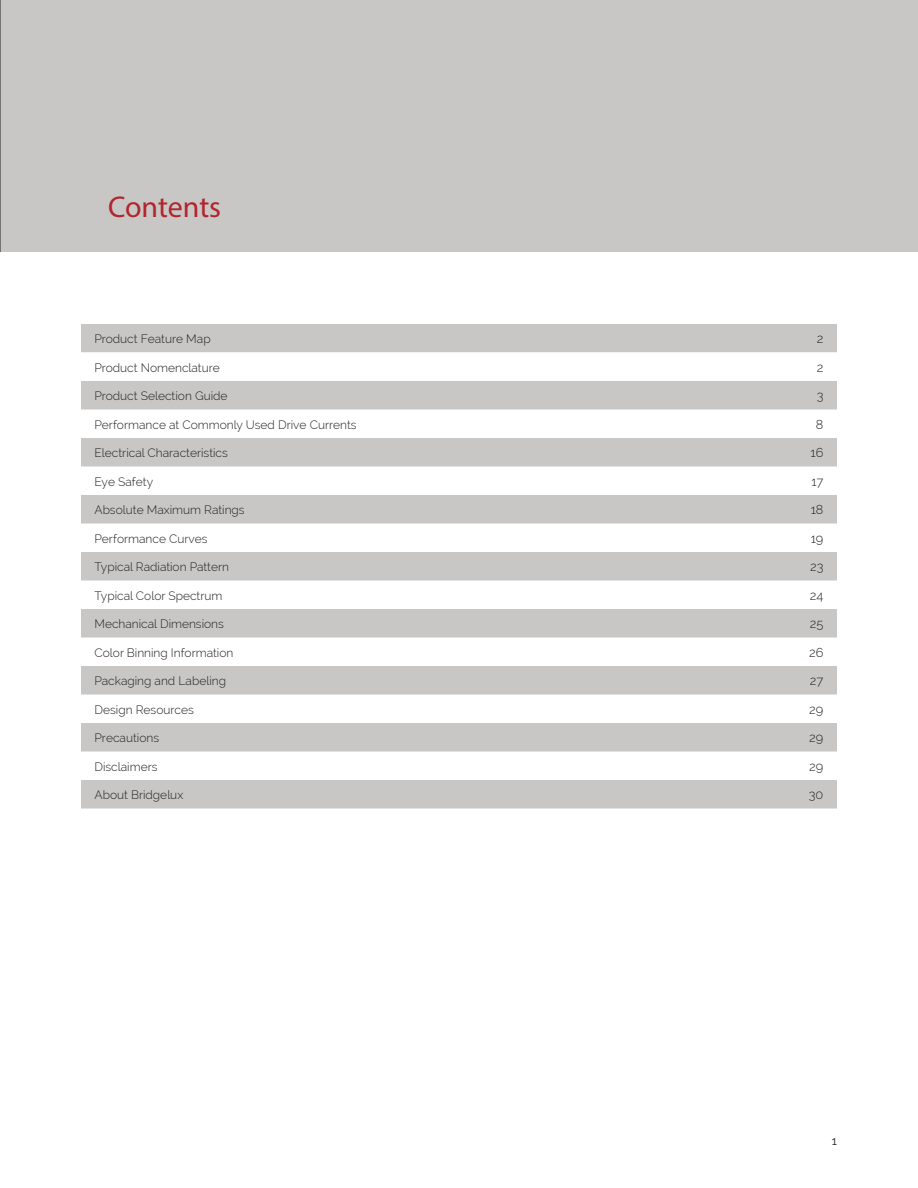
<style>
.page{position:relative;width:918px;height:1188px;background:#fff}
.page>*{position:absolute;margin:0;border:0;box-sizing:border-box;transform-origin:0 0}
.t1{font:30px "Myriad Pro";letter-spacing:-.005em;color:#b1262c}
.t2{font:300 12.75px "Raleway";color:#231f20}
.t3{font:300 12px "Raleway";color:#231f20}
.t4{font:12px "Raleway";color:#231f20}
</style>
<div class="page">
<div style="left:0;top:0;width:918px;height:252px;background:#c8c7c6"></div>
<div style="left:81px;top:324px;width:756px;height:28px;background:#c8c7c6"></div>
<svg style="left:81px;top:381px;width:756px;height:427px;fill:#c8c7c6"></svg>
<h1 class="t1" style="left:108px;top:196px;width:115px">Contents</h1>
<p class="t3" style="left:94px;top:332px;width:118px">Product Feature Map</p>
<p class="t2" style="left:817px;top:332px;width:8px">2</p>
<p class="t3" style="left:94px;top:363px;width:127px">Product Nomenclature</p>
<p class="t2" style="left:817px;top:360px;width:8px">2</p>
<p class="t3" style="left:94px;top:389px;width:135px">Product Selection Guide</p>
<p class="t2" style="left:817px;top:389px;width:8px">3</p>
<p class="t3" style="left:94px;top:417px;width:264px">Performance at Commonly Used Drive Currents</p>
<p class="t2" style="left:816px;top:417px;width:9px">8</p>
<p class="t3" style="left:94px;top:448px;width:135px">Electrical Characteristics</p>
<p class="t2" style="left:811px;top:446px;width:14px">16</p>
<p class="t3" style="left:94px;top:477px;width:60px">Eye Safety</p>
<p class="t2" style="left:811px;top:474px;width:14px">17</p>
<p class="t3" style="left:94px;top:503px;width:152px">Absolute Maximum Ratings</p>
<p class="t2" style="left:811px;top:503px;width:14px">18</p>
<p class="t3" style="left:94px;top:534px;width:115px">Performance Curves</p>
<p class="t2" style="left:811px;top:531px;width:14px">19</p>
<p class="t3" style="left:94px;top:560px;width:136px">Typical Radiation Pattern</p>
<p class="t2" style="left:810px;top:560px;width:15px">23</p>
<p class="t3" style="left:94px;top:591px;width:130px">Typical Color Spectrum</p>
<p class="t2" style="left:810px;top:588px;width:15px">24</p>
<p class="t3" style="left:94px;top:617px;width:131px">Mechanical Dimensions</p>
<p class="t2" style="left:810px;top:617px;width:15px">25</p>
<p class="t3" style="left:94px;top:645px;width:140px">Color Binning Information</p>
<p class="t2" style="left:809px;top:645px;width:16px">26</p>
<p class="t3" style="left:94px;top:676px;width:133px">Packaging and Labeling</p>
<p class="t2" style="left:810px;top:674px;width:15px">27</p>
<p class="t3" style="left:94px;top:702px;width:101px">Design Resources</p>
<p class="t2" style="left:809px;top:702px;width:16px">29</p>
<p class="t3" style="left:94px;top:733px;width:66px">Precautions</p>
<p class="t2" style="left:809px;top:731px;width:16px">29</p>
<p class="t3" style="left:94px;top:762px;width:65px">Disclaimers</p>
<p class="t2" style="left:809px;top:759px;width:16px">29</p>
<p class="t3" style="left:94px;top:788px;width:90px">About Bridgelux</p>
<p class="t2" style="left:809px;top:788px;width:16px">30</p>
<p class="t4" style="left:832px;top:1136px;width:7px">1</p>
</div>
